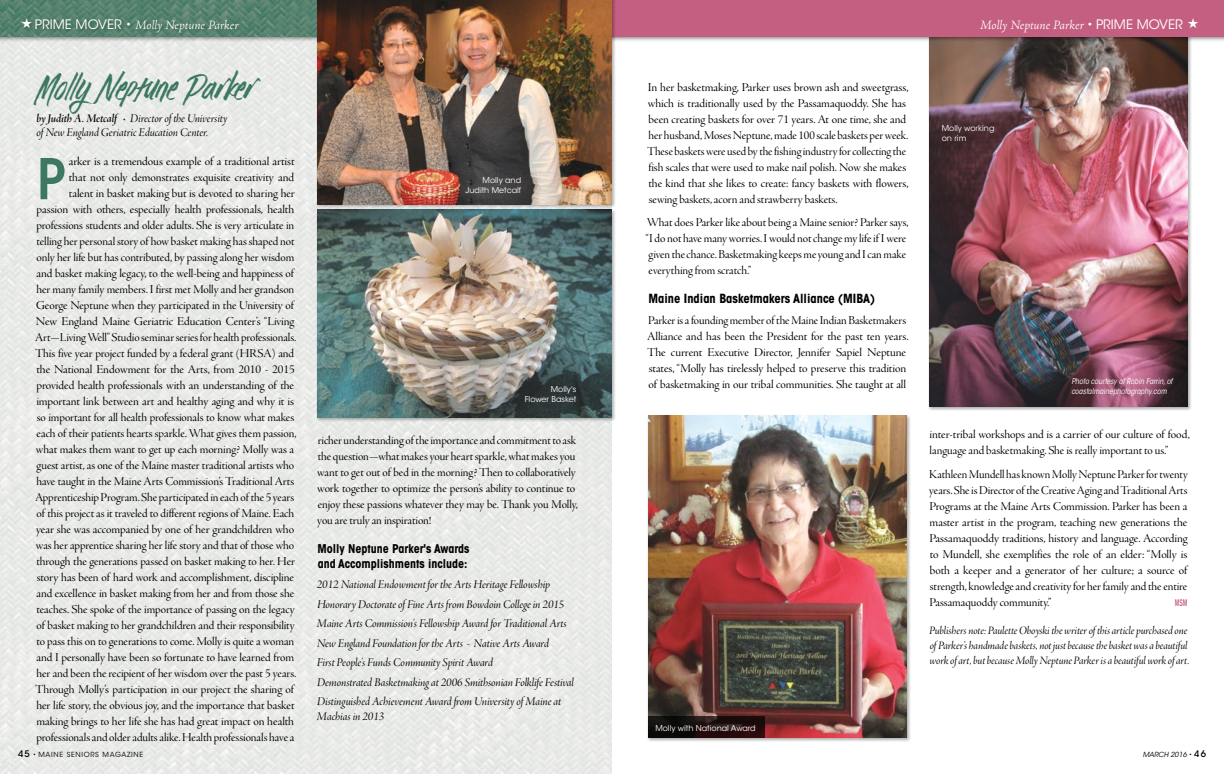
<style>
.page{position:relative;width:1224px;height:774px;background:#fff}
.page>*{position:absolute;margin:0;border:0;box-sizing:border-box;transform-origin:0 0}
.t1{font:600 condensed 55.7px "ITC Avant Garde Std";color:#3d7861}
.t2{font:43.7px "Goodfy Pro";color:#3d7861}
.t3{font:italic 300 13px "Adobe Jenson Pro";letter-spacing:-.005em;color:#fff}
.t4{font:12.5px/16px "Adobe Jenson Pro Disp";letter-spacing:-.005em;color:#000}
.t5{font:12.5px/19.5px "Adobe Jenson Pro It Disp";letter-spacing:-.005em;color:#000}
.t6{font:700 condensed 12.5px "ITC Avant Garde Std";color:#000}
.t7{font:12px/15px "Adobe Jenson Pro It Disp";letter-spacing:-.005em;color:#000}
.t8{font:700 condensed 12px/15px "ITC Avant Garde Std";color:#000}
.t9{font:600 condensed 9px "ITC Avant Garde Std";color:#c55f81;scale:.7 1}
.t10{font:8px/10px "ITC Avant Garde Std";color:#fff;text-align:right}
.t11{font:italic condensed 8px/10px "ITC Avant Garde Std";color:#fff}
.t12{font:7px "ITC Avant Garde Std";letter-spacing:.1em;color:#000}
.t13{font:italic 7px "ITC Avant Garde Std";color:#000}
.s1{font-family:"ITC Avant Garde Std";font-weight:400;font-style:normal}
.s2{font-family:"Adobe Jenson Pro Semibold It Disp"}
.s3{font-weight:500;font-size:9px}
.s4{font-style:normal}
.s5{font-weight:500;font-style:normal;font-size:9px}
</style>
<div class="page">
<div style="left:928px;top:35px;width:265px;height:376px;background:#000;opacity:.33"></div>
<img style="left:929px;top:42px;width:259px;height:365px">
<img style="left:0;top:42px;width:612px;height:732px">
<div style="left:0;top:0;width:618px;height:42px;background:#000;opacity:.75"></div>
<img style="left:0;top:0;width:316px;height:36px">
<div style="left:606px;top:0;width:618px;height:42px;background:#000;opacity:.75"></div>
<div style="left:612px;top:0;width:612px;height:36px;background:#c55f81"></div>
<div style="left:21px;top:17px;width:223px;height:19px;background:#000;opacity:.33"></div>
<div style="left:316px;top:0;width:301px;height:209px;background:#000;opacity:.33"></div>
<img style="left:317px;top:0;width:295px;height:204px">
<div style="left:316px;top:208px;width:301px;height:214px;background:#000;opacity:.33"></div>
<img style="left:317px;top:210px;width:295px;height:207px">
<div style="left:647px;top:414px;width:264px;height:329px;background:#000;opacity:.33"></div>
<img style="left:648px;top:416px;width:259px;height:322px">
<svg style="left:648px;top:717px;width:116px;height:21px;background:#1b0e0d"></svg>
<svg style="left:22px;top:18px;width:10px;height:10px"></svg>
<p class="t3" style="left:35px;top:17px;width:205px"><span class="s1">PRIME MOVER •</span> Molly Neptune Parker</p>
<p class="t3" style="left:980px;top:17px;width:204px">Molly Neptune Parker <span class="s1">• PRIME MOVER</span></p>
<h2 class="t2" style="left:36px;top:60px;width:219px">Molly Neptune Parker</h2>
<p class="t5" style="left:37px;top:112px;width:192px;line-height:14px"><span class="s2">by Judith A. Metcalf</span> • Director of the University of New England Geriatric Education Center.</p>
<h1 class="t1" style="left:37px;top:144px;width:31px">P</h1>
<p class="t4" style="left:35px;top:154px;width:263px;text-align:right">arker is a tremendous example of a traditional artist<br>that not only demonstrates exquisite creativity and<br>talent in basket making but is devoted to sharing her<br>passion with others, especially health professionals, health professions students and older adults. She is very articulate in telling her personal story of how basket making has shaped not only her life but has contributed, by passing along her wisdom and basket making legacy, to the well-being and happiness of her many family members. I first met Molly and her grandson George Neptune when they participated in the University of New England Maine Geriatric Education Center’s “Living Art—Living Well" Studio seminar series for health professionals.<br>This five year project funded by a federal grant (HRSA) and the National Endowment for the Arts, from 2010 - 2015 provided health professionals with an understanding of the important link between art and healthy aging and why it is so important for all health professionals to know what makes each of their patients hearts sparkle. What gives them passion, what makes them want to get up each morning? Molly was a guest artist, as one of the Maine master traditional artists who have taught in the Maine Arts Commission’s Traditional Arts Apprenticeship Program. She participated in each of the 5 years of this project as it traveled to different regions of Maine. Each year she was accompanied by one of her grandchildren who was her apprentice sharing her life story and that of those who through the generations passed on basket making to her. Her story has been of hard work and accomplishment, discipline and excellence in basket making from her and from those she teaches. She spoke of the importance of passing on the legacy of basket making to her grandchildren and their responsibility to pass this on to generations to come. Molly is quite a woman and I personally have been so fortunate to have learned from her and been the recipient of her wisdom over the past 5 years.<br>Through Molly’s participation in our project the sharing of her life story, the obvious joy, and the importance that basket making brings to her life she has had great impact on health professionals and older adults alike. Health professionals have a</p>
<p class="t10" style="left:466px;top:176px;width:57px">Molly and<br>Judith Metcalf</p>
<p class="t10" style="left:525px;top:384px;width:53px">Molly's<br>Flower Basket</p>
<p class="t4" style="left:317px;top:433px;width:262px">richer understanding of the importance and commitment to ask the question—what makes your heart sparkle, what makes you want to get out of bed in the morning? Then to collaboratively work together to optimize the person’s ability to continue to enjoy these passions whatever they may be. Thank you Molly, you are truly an inspiration!</p>
<p class="t8" style="left:318px;top:541px;width:153px">Molly Neptune Parker's Awards and Accomplishments include:</p>
<p class="t5" style="left:317px;top:575px;width:259px">2012 National Endowment for the Arts Heritage Fellowship Honorary Doctorate of Fine Arts from Bowdoin College in 2015<br>Maine Arts Commission's Fellowship Award for Traditional Arts New England Foundation for the Arts - Native Arts Award<br>First People's Funds Community Spirit Award<br>Demonstrated Basketmaking at 2006 Smithsonian Folklife Festival Distinguished Achievement Award from University of Maine at</p>
<p class="t5" style="left:317px;top:707px;width:69px">Machias in 2013</p>
<p class="t4" style="left:647px;top:79px;width:263px">In her basketmaking, Parker uses brown ash and sweetgrass, which is traditionally used by the Passamaquoddy. She has been creating baskets for over 71 years. At one time, she and her husband, Moses Neptune, made 100 scale baskets per week.<br>These baskets were used by the fishing industry for collecting the fish scales that were used to make nail polish. Now she makes the kind that she likes to create: fancy baskets with flowers, sewing baskets, acorn and strawberry baskets.</p>
<p class="t4" style="left:646px;top:214px;width:265px">What does Parker like about being a Maine senior? Parker says, “I do not have many worries. I would not change my life if I were given the chance. Basketmaking keeps me young and I can make everything from scratch.”</p>
<p class="t6" style="left:648px;top:291px;width:228px">Maine Indian Basketmakers Alliance (MIBA)</p>
<p class="t4" style="left:647px;top:312px;width:263px">Parker is a founding member of the Maine Indian Basketmakers Alliance and has been the President for the past ten years.<br>The current Executive Director, Jennifer Sapiel Neptune states, “Molly has tirelessly helped to preserve this tradition of basketmaking in our tribal communities. She taught at all</p>
<p class="t10" style="left:942px;top:123px;width:54px;text-align:left">Molly working on rim</p>
<p class="t11" style="left:1071px;top:377px;width:103px">Photo courtesy of Robin Farrin, of coastalmainephotography.com</p>
<p class="t4" style="left:930px;top:427px;width:262px">inter-tribal workshops and is a carrier of our culture of food, language and basketmaking. She is really important to us.”</p>
<p class="t4" style="left:929px;top:466px;width:260px;text-align:justify">Kathleen Mundell has known Molly Neptune Parker for twenty years. She is Director of the Creative Aging and Traditional Arts Programs at the Maine Arts Commission. Parker has been a master artist in the program, teaching new generations the Passamaquoddy traditions, history and language. According to Mundell, she exemplifies the role of an elder: “Molly is both a keeper and a generator of her culture; a source of strength, knowledge and creativity for her family and the entire Passamaquoddy community.”</p>
<p class="t9" style="left:1175px;top:597px;width:20px">MSM</p>
<p class="t7" style="left:929px;top:624px;width:262px">Publishers note: Paulette Oboyski the writer of this article purchased one of Parker’s handmade baskets, not just because the basket was a beautiful work of art, but because Molly Neptune Parker is a beautiful work of art.</p>
<p class="t10" style="left:655px;top:723px;width:102px">Molly with National Award</p>
<p class="t12" style="left:18px;top:750px;width:127px"><span class="s3">45</span> • MAINE SENIORS MAGAZINE</p>
<p class="t13" style="left:1143px;top:750px;width:65px">MARCH 2016 <span class="s4">•</span> <span class="s5">46</span></p>
</div>
